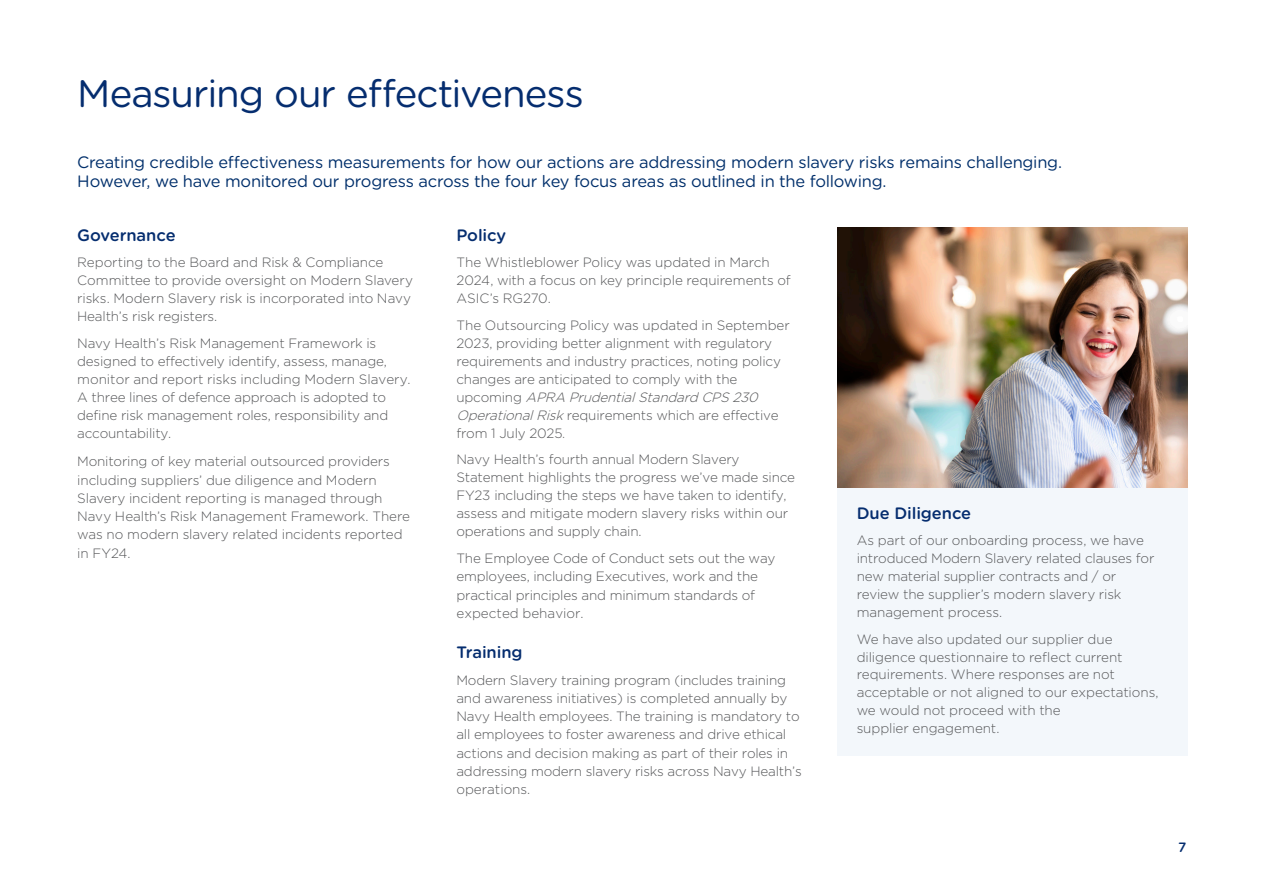
<style>
.page{position:relative;width:1263px;height:893px;background:#fff}
.page>*{position:absolute;margin:0;border:0;box-sizing:border-box;transform-origin:0 0}
.Sub_Sub{font:38.4px "Gotham Rounded";letter-spacing:-.025em;color:#052d6f}
.Body_Copy{font:16.5px/19.5px "Gotham Rounded";letter-spacing:-.015em;color:#002f6b}
.Body_Copy-2{font:500 16.5px "Gotham Rounded";letter-spacing:-.005em;color:#052d6f}
.Body_Copy-3{font:300 13.5px/18px "Gotham";letter-spacing:-.015em;color:#57585a}
.t1{font:500 13.5px "Gotham Rounded";color:#052d6f}
.s1{font-family:"Gotham Rounded"}
.s2{font-family:"Gotham Rounded";font-style:italic}
</style>
<div class="page">
<div style="left:838px;top:487px;width:350px;height:269px;background:#f3f7fb"></div>
<img style="left:838px;top:227px;width:350px;height:260px">
<p class="Sub_Sub" style="left:77px;top:67px;width:508px">Measuring our effectiveness</p>
<p class="Body_Copy" style="left:77px;top:151px;width:986px">Creating credible effectiveness measurements for how our actions are addressing modern slavery risks remains challenging.<br>However, we have monitored our progress across the four key focus areas as outlined in the following.</p>
<p class="Body_Copy-2" style="left:77px;top:223px;width:100px">Governance</p>
<p class="Body_Copy-3" style="left:77px;top:253px;width:337px">Reporting to the Board and Risk &amp; Compliance Committee to provide oversight on Modern Slavery risks. Modern Slavery risk is incorporated into Navy Health’s risk registers.</p>
<p class="Body_Copy-3" style="left:77px;top:334px;width:335px">Navy Health’s Risk Management Framework is designed to effectively identify, assess, manage, monitor and report risks including Modern Slavery.<br>A three lines of defence approach is adopted to define risk management roles, responsibility and accountability.</p>
<p class="Body_Copy-3" style="left:77px;top:452px;width:334px">Monitoring of key material outsourced providers including suppliers’ due diligence and Modern Slavery incident reporting is managed through Navy Health’s Risk Management Framework. There was no modern slavery related incidents reported in FY24.</p>
<p class="Body_Copy-2" style="left:456px;top:223px;width:51px">Policy</p>
<p class="Body_Copy-3" style="left:456px;top:253px;width:336px">The Whistleblower Policy was updated in March<br>2024, with a focus on key principle requirements of<br>ASIC’s RG270.</p>
<p class="Body_Copy-3" style="left:456px;top:316px;width:335px">The Outsourcing Policy was updated in September 2023, providing better alignment with regulatory requirements and industry practices<span class="s1">, noting policy changes are anticipated to comply with the<br>u p c o m i n g</span> <span class="s2">APRA PrudentialStandardCPS230<br>OperationalRisk</span><span class="s1">requirements which are effective from 1 July 2025.</span></p>
<p class="Body_Copy-3" style="left:456px;top:450px;width:340px">Navy Health’s <span class="s1">fourth</span> annual Modern Slavery Statement highlights the progress we’ve made since FY23 including the steps we have taken to identify, assess and mitigate modern slavery risks within our operations and supply chain.</p>
<p class="Body_Copy-3" style="left:456px;top:548px;width:321px;line-height:18.5px">The Employee Code of Conduct sets out the way employees, including Executives, work and the practical principles and minimum standards of expected behavior.</p>
<p class="Body_Copy-2" style="left:456px;top:641px;width:68px">Training</p>
<p class="Body_Copy-3" style="left:456px;top:670px;width:347px">Modern Slavery training program (includes training and awareness initiatives) is completed annually by Navy Health employees. The training is mandatory to all employees to foster awareness and drive ethical actions and decision making as part of their roles in addressing modern slavery risks across Navy Health’s operations.</p>
<p class="Body_Copy-2" style="left:857px;top:501px;width:116px">Due Diligence</p>
<p class="Body_Copy-3" style="left:857px;top:531px;width:299px">As part of our onboarding process, we have introduced Modern Slavery related clauses for new material supplier contracts and / or review the supplier’s modern slavery risk management process.</p>
<p class="Body_Copy-3" style="left:857px;top:629px;width:303px">We have also updated our supplier due diligence questionnaire to reflect current requirements. Where responses are not acceptable or not aligned to our expectations, we would not proceed with the<br>supplier engagement.</p>
<p class="t1" style="left:1178px;top:838px;width:10px">7</p>
</div>
